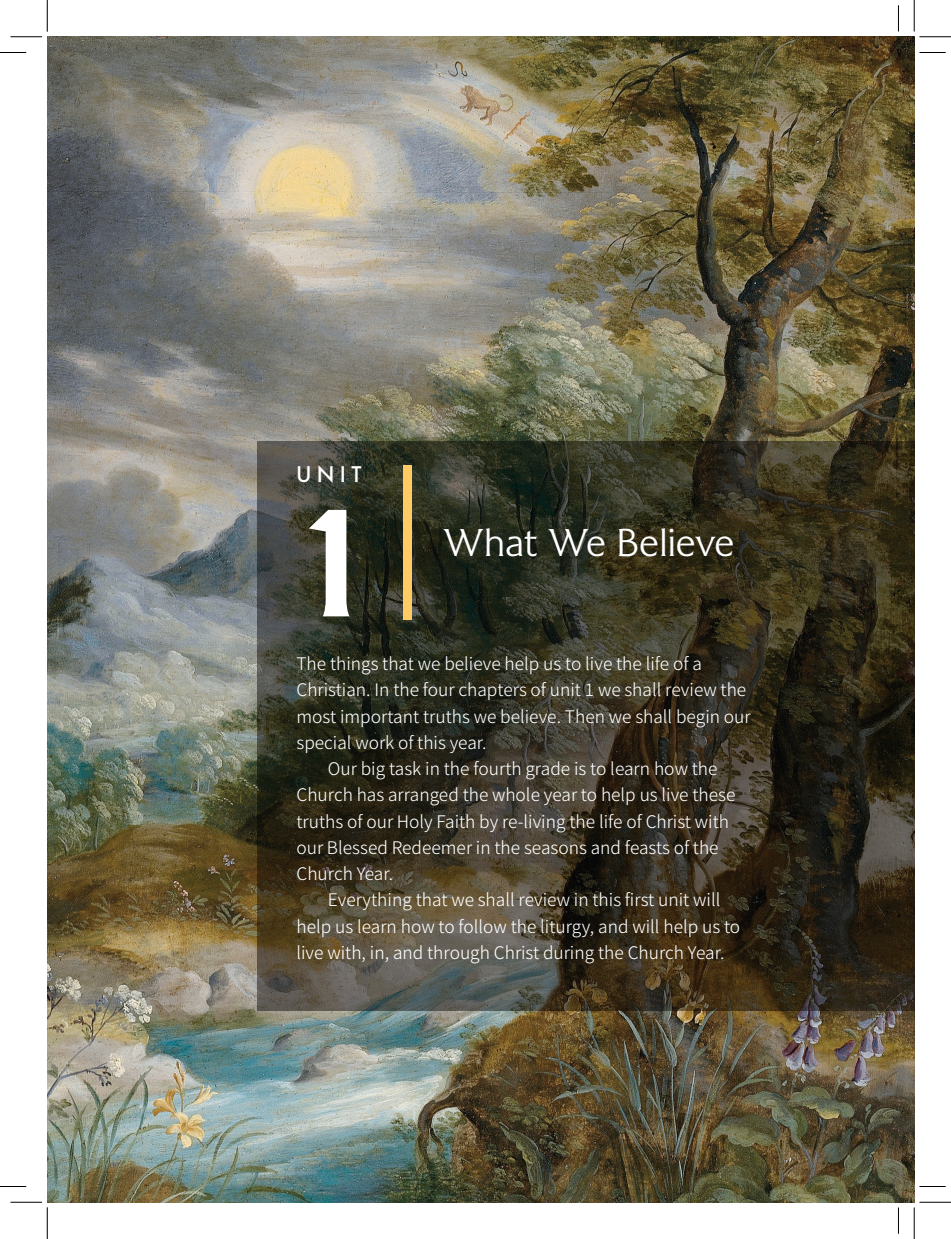
<style>
.page{position:relative;width:951px;height:1239px;background:#fff}
.page>*{position:absolute;margin:0;border:0;box-sizing:border-box;transform-origin:0 0}
.t1{font:700 149.97px "Majesty";color:#fff}
.t2{font:300 38.5px "Majesty";letter-spacing:-.015em;color:#fff}
.t3{font:500 21px "Futura";color:#fff}
.Body_indent{font:19.25px/26.2px "Source Sans Variable";color:#fff}
.Body_no_indent{font:19.25px/26.2px "Source Sans Variable";color:#fff}
</style>
<div class="page">
<img style="left:47px;top:37px;width:867px;height:1165px">
<svg style="left:257px;top:441px;width:657px;height:570px;background:#363224"></svg>
<div style="left:403px;top:465px;width:8px;height:155px;background:#fecb64"></div>
<svg style="left:0;top:52px;width:26px;height:1px"></svg>
<svg style="left:919px;top:52px;width:26px;height:1px"></svg>
<svg style="left:0;top:1186px;width:26px;height:1px"></svg>
<svg style="left:919px;top:1186px;width:26px;height:1px"></svg>
<svg style="left:897px;top:6px;width:1px;height:25px"></svg>
<svg style="left:897px;top:1208px;width:1px;height:25px"></svg>
<hr style="left:10px;top:36px;width:32px;height:1px;background:#000">
<hr style="left:919px;top:36px;width:31px;height:1px;background:#000">
<hr style="left:10px;top:1202px;width:32px;height:1px;background:#000">
<hr style="left:919px;top:1202px;width:31px;height:1px;background:#000">
<hr style="left:47px;top:0;width:1px;height:32px;background:#000">
<hr style="left:47px;top:1208px;width:1px;height:31px;background:#000">
<hr style="left:913px;top:0;width:1px;height:32px;background:#000">
<hr style="left:913px;top:1208px;width:1px;height:31px;background:#000">
<p class="t3" style="left:296px;top:460px;width:67px">UNIT</p>
<p class="t1" style="left:305px;top:472px;width:55px">1</p>
<p class="t2" style="left:443px;top:520px;width:293px">What We Believe</p>
<p class="Body_no_indent" style="left:296px;top:651px;width:456px">The things that we believe help us to live the life of a Christian. In the four chapters of unit 1 we shall review the most important truths we believe. Then we shall begin our special work of this year.</p>
<p class="Body_indent" style="left:296px;top:756px;width:440px;text-indent:32px">Our big task in the fourth grade is to learn how the Church has arranged the whole year to help us live these truths of our Holy Faith by re-living the life of Christ with our Blessed Redeemer in the seasons and feasts of the Church Year.</p>
<p class="Body_indent" style="left:296px;top:887px;width:445px;text-indent:32px">Everything that we shall review in this first unit will help us learn how to follow the liturgy, and will help us to live with, in, and through Christ during the Church Year.</p>
</div>
